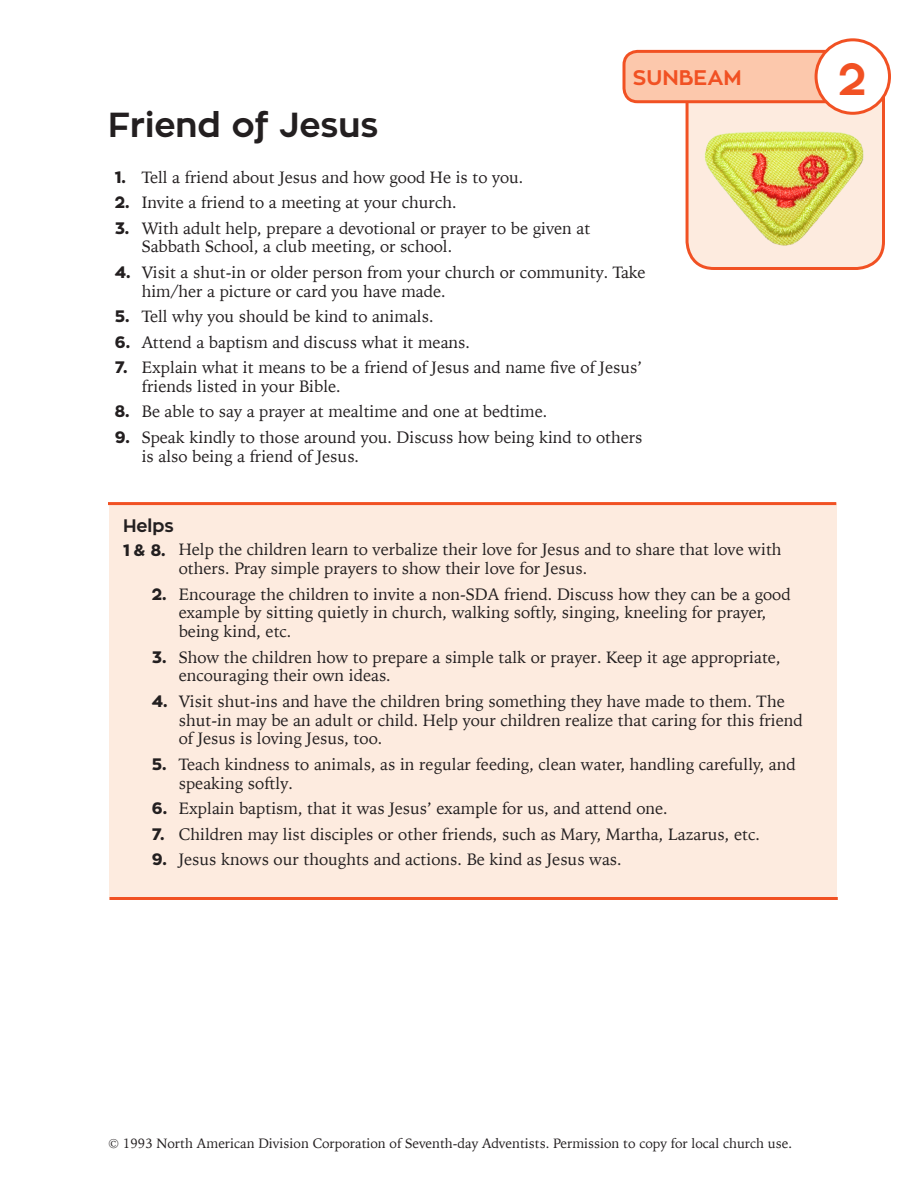
<style>
.page{position:relative;width:918px;height:1188px;background:#fff}
.page>*{position:absolute;margin:0;border:0;box-sizing:border-box;transform-origin:0 0}
.t1{font:700 45px "Zona Pro";color:#f15123}
.Subhead_1{font:700 34.5px "Zona Pro";color:#231f20}
.Sub_heading_2_Gray{font:700 21px "Zona Pro";color:#f15123}
.Subhead_3{font:700 18px "Zona Pro";color:#231f20}
.Indent_1{font:16.5px/18.8px "Iowan Old Style";color:#231f20}
.Indent_1-2{font:800 16.5px "Zona Pro";color:#231f20}
.t2{font:13.5px "Iowan Old Style";color:#231f20}
.s1{font-family:"Zona Pro";font-weight:800}
</style>
<div class="page">
<div style="left:109px;top:505px;width:727px;height:395px;background:#fdebdf"></div>
<hr style="left:108px;top:502px;width:728px;height:3px;background:#f15123">
<hr style="left:110px;top:897px;width:728px;height:3px;background:#f15123">
<svg style="left:622px;top:48px;width:265px;height:222px"></svg>
<div style="left:816px;top:40px;width:74px;height:73px;background:#fff;border-radius:50%"></div>
<div style="left:815px;top:38px;width:76px;height:77px;border:3px solid #f15123;border-radius:50%"></div>
<img style="left:690px;top:122px;width:197px;height:131px">
<p class="Sub_heading_2_Gray" style="left:633px;top:64px;width:110px">SUNBEAM</p>
<p class="t1" style="left:838px;top:50px;width:30px">2</p>
<p class="Subhead_1" style="left:108px;top:102px;width:272px">Friend of Jesus</p>
<p class="Indent_1" style="left:115px;top:167px;width:410px"><span class="s1">1.</span> Tell a friend about Jesus and how good He is to you.</p>
<p class="Indent_1" style="left:115px;top:192px;width:343px"><span class="s1">2.</span> Invite a friend to a meeting at your church.</p>
<p class="Indent_1" style="left:142px;top:218px;width:450px;text-indent:-27px"><span class="s1">3.</span> With adult help, prepare a devotional or prayer to be given at<br>Sabbath School, a club meeting, or school.</p>
<p class="Indent_1" style="left:142px;top:262px;width:505px;text-indent:-27px"><span class="s1">4.</span> Visit a shut-in or older person from your church or community. Take him/her a picture or card you have made.</p>
<p class="Indent_1" style="left:115px;top:306px;width:320px"><span class="s1">5.</span> Tell why you should be kind to animals.</p>
<p class="Indent_1" style="left:115px;top:332px;width:357px"><span class="s1">6.</span> Attend a baptism and discuss what it means.</p>
<p class="Indent_1" style="left:142px;top:357px;width:502px;text-indent:-27px"><span class="s1">7.</span> Explain what it means to be a friend of Jesus and name five of Jesus’ friends listed in your Bible.</p>
<p class="Indent_1" style="left:115px;top:402px;width:434px"><span class="s1">8.</span> Be able to say a prayer at mealtime and one at bedtime.</p>
<p class="Indent_1" style="left:142px;top:427px;width:502px;text-indent:-27px"><span class="s1">9.</span> Speak kindly to those around you. Discuss how being kind to others is also being a friend of Jesus.</p>
<p class="Subhead_3" style="left:123px;top:514px;width:52px">Helps</p>
<p class="Indent_1-2" style="left:123px;top:539px;width:44px">1 &amp; 8.</p>
<p class="Indent_1" style="left:179px;top:540px;width:604px">Help the children learn to verbalize their love for Jesus and to share that love with others. Pray simple prayers to show their love for Jesus.</p>
<p class="Indent_1" style="left:179px;top:584px;width:613px;text-indent:-27px"><span class="s1">2.</span> Encourage the children to invite a non-SDA friend. Discuss how they can be a good example by sitting quietly in church, walking softly, singing, kneeling for prayer, being kind, etc.</p>
<p class="Indent_1" style="left:179px;top:647px;width:603px;text-indent:-27px"><span class="s1">3.</span> Show the children how to prepare a simple talk or prayer. Keep it age appropriate, encouraging their own ideas.</p>
<p class="Indent_1" style="left:179px;top:691px;width:625px;text-indent:-27px"><span class="s1">4.</span> Visit shut-ins and have the children bring something they have made to them. The shut-in may be an adult or child. Help your children realize that caring for this friend of Jesus is loving Jesus, too.</p>
<p class="Indent_1" style="left:179px;top:754px;width:619px;text-indent:-27px"><span class="s1">5.</span> Teach kindness to animals, as in regular feeding, clean water, handling carefully, and speaking softly.</p>
<p class="Indent_1" style="left:152px;top:798px;width:518px"><span class="s1">6.</span> Explain baptism, that it was Jesus’ example for us, and attend one.</p>
<p class="Indent_1" style="left:152px;top:824px;width:610px"><span class="s1">7.</span> Children may list disciples or other friends, such as Mary, Martha, Lazarus, etc.</p>
<p class="Indent_1" style="left:152px;top:849px;width:472px"><span class="s1">9.</span> Jesus knows our thoughts and actions. Be kind as Jesus was.</p>
<p class="t2" style="left:108px;top:1131px;width:686px">© 1993 North American Division Corporation of Seventh-day Adventists. Permission to copy for local church use.</p>
</div>
